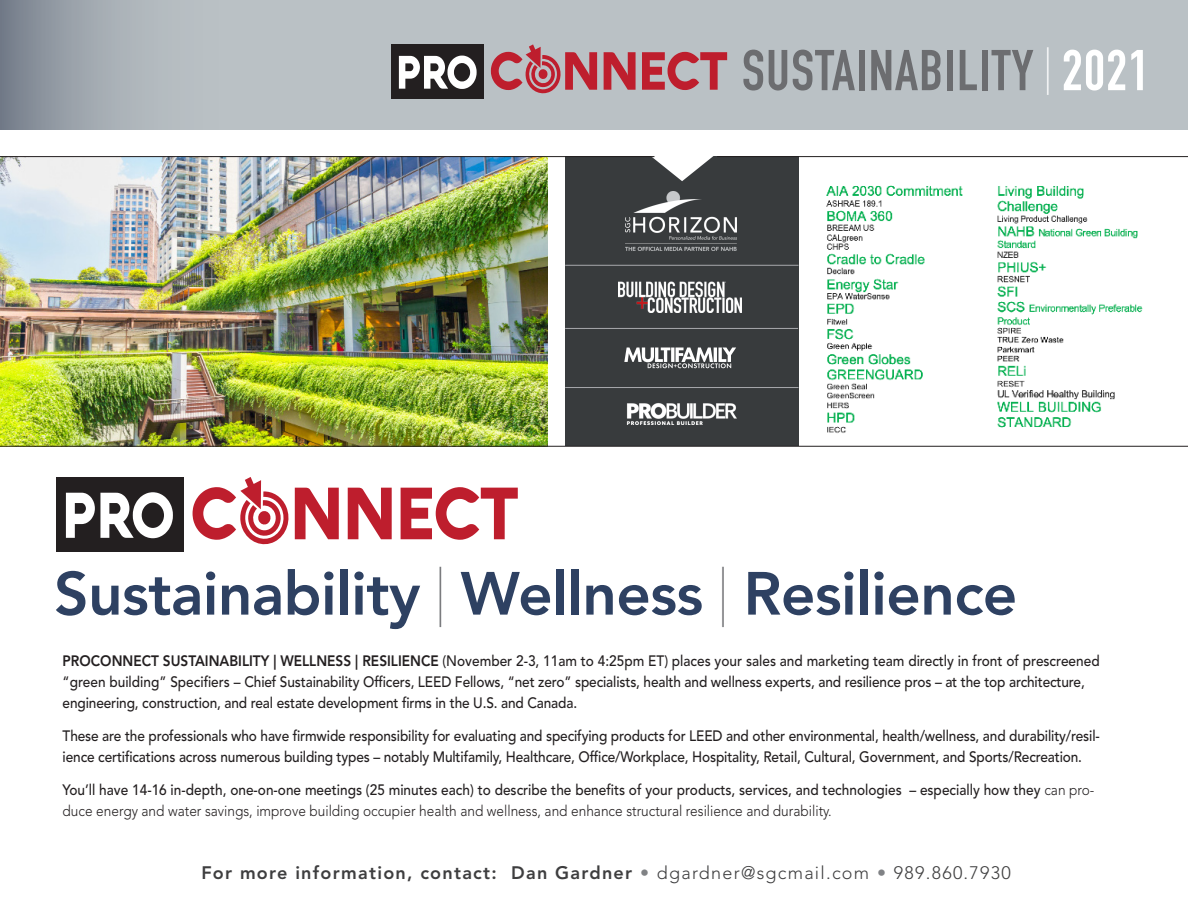
<style>
.page{position:relative;width:1188px;height:918px;background:#fff}
.page>*{position:absolute;margin:0;border:0;box-sizing:border-box;transform-origin:0 0}
.t1{font:800 60.3px "Avenir LT Std";letter-spacing:-.01em;color:#2e4162}
.t2{font:700 56.55px "DIN Condensed";letter-spacing:.02em;color:#6c6d70}
.t3{font:800 18px "Avenir LT Std";letter-spacing:.07em;color:#3e3e3f}
.t4{font:500 15px/21px "Avenir LT Std";letter-spacing:-.01em;color:#231f20;scale:.91 1}
.s1{font-size:47.55px;color:#fff}
.s2{color:#fff}
.s3{font-weight:300;color:#6c6d70}
.s4{font-weight:800}
.s5{font-weight:300}
.s6{color:#808285}
</style>
<div class="page">
<div style="left:0;top:0;width:1188px;height:130px;background:#bac1c5"></div>
<div style="left:392px;top:45px;width:92px;height:54px;background:#231f20"></div>
<svg style="left:399px;top:56px;width:78px;height:33px"></svg>
<svg style="left:604px;top:52px;width:32px;height:38px"></svg>
<svg style="left:642px;top:52px;width:85px;height:38px"></svg>
<svg style="left:491px;top:44px;width:106px;height:50px"></svg>
<svg style="left:0;top:0;width:138px;height:130px"></svg>
<div style="left:565px;top:156px;width:234px;height:290px;background:#383b3d"></div>
<img style="left:627px;top:403px;width:109px;height:22px">
<svg style="left:624px;top:348px;width:112px;height:20px"></svg>
<img style="left:618px;top:281px;width:123px;height:31px">
<img style="left:626px;top:192px;width:111px;height:59px">
<svg style="left:652px;top:156px;width:62px;height:25px"></svg>
<hr style="left:565px;top:265px;width:234px;height:1px;background:#a8a9ad">
<hr style="left:565px;top:328px;width:233px;height:1px;background:#a8a9ad">
<hr style="left:565px;top:387px;width:234px;height:1px;background:#a8a9ad">
<div style="left:56px;top:477px;width:127px;height:75px;background:#231f20"></div>
<svg style="left:66px;top:492px;width:107px;height:46px"></svg>
<svg style="left:348px;top:488px;width:44px;height:51px"></svg>
<svg style="left:401px;top:487px;width:117px;height:53px"></svg>
<svg style="left:193px;top:477px;width:146px;height:68px"></svg>
<img style="left:826px;top:185px;width:317px;height:248px">
<img style="left:0;top:157px;width:548px;height:289px">
<hr style="left:0;top:156px;width:654px;height:1px;background:#231f20">
<hr style="left:717px;top:156px;width:471px;height:1px;background:#231f20">
<hr style="left:0;top:446px;width:1188px;height:1px;background:#231f20">
<h2 class="t2" style="left:742px;top:32px;width:409px">SUSTAINABILITY <span class="s1">|</span> <span class="s2">2021</span></h2>
<p class="t1" style="left:54px;top:558px;width:965px">Sustainability <span class="s3">|</span> Wellness <span class="s3">|</span> Resilience</p>
<p class="t4" style="left:63px;top:650px;width:1141px"><span class="s4">PROCONNECT SUSTAINABILITY | WELLNESS | RESILIENCE</span> (November 2-3, 11am to 4:25pm ET) places your sales and marketing team directly in front of prescreened “green building” Specifiers – Chief Sustainability Officers, LEED Fellows, “net zero” specialists, health and wellness experts, and resilience pros – at the top architecture, engineering, construction, and real estate development firms in the U.S. and Canada.</p>
<p class="t4" style="left:63px;top:725px;width:1141px">These are the professionals who have firmwide responsibility for evaluating and specifying products for LEED and other environmental, health/wellness, and durability/resil&shy;ience certifications across numerous building types – notably Multifamily, Healthcare, Office/Workplace, Hospitality, Retail, Cultural, Government, and Sports/Recreation.</p>
<p class="t4" style="left:63px;top:779px;width:1135px">You’ll have 14-16 in-depth, one-on-one meetings (25 minutes each) to describe the benefits of your products, services, and technologies – especially how they <span class="s5">can pro&shy;duce energy and water savings, improve building occupier health and wellness, and enhance structural resilience and durability.</span></p>
<p class="t3" style="left:201px;top:862px;width:811px">For more information, contact: Dan Gardner <span class="s6">•</span> <span class="s5">dgardner@sgcmail.com</span> <span class="s6">•</span> <span class="s5">989.860.7930</span></p>
</div>
